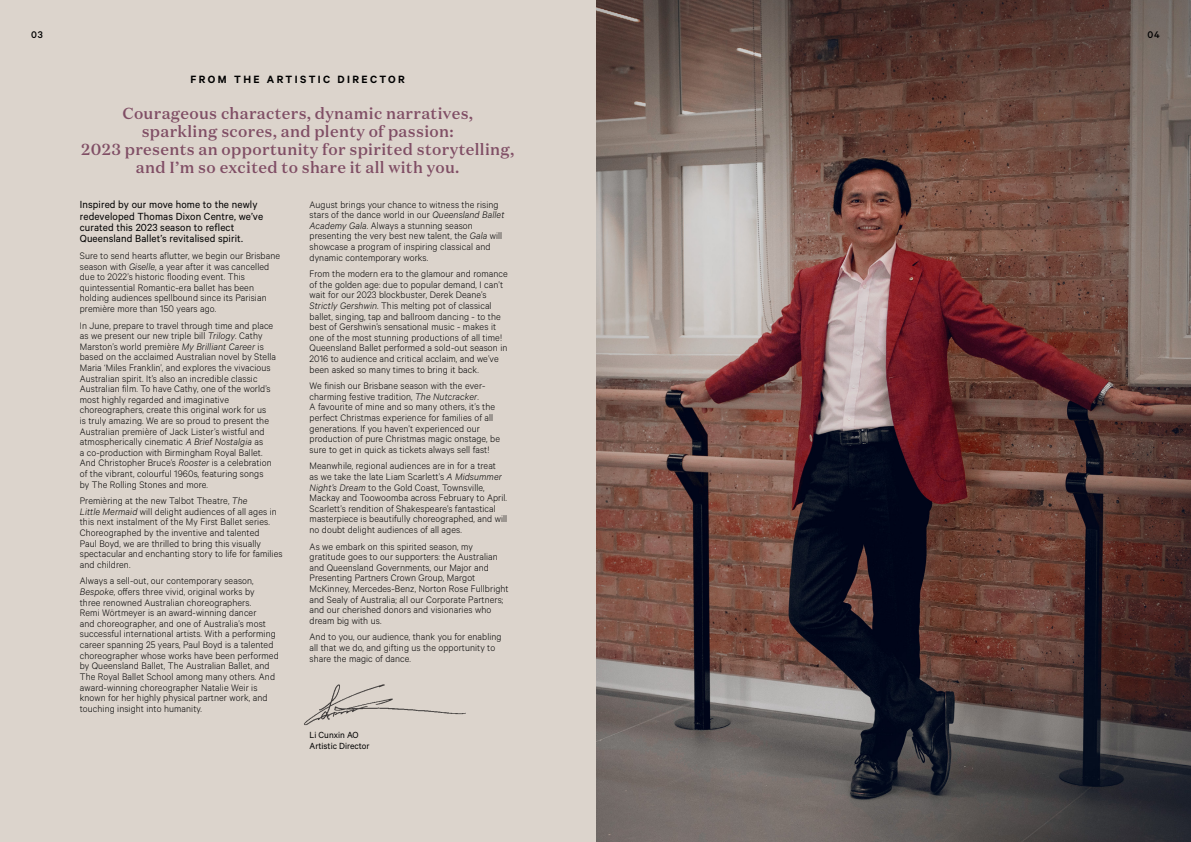
<style>
.page{position:relative;width:1191px;height:842px;background:#fff}
.page>*{position:absolute;margin:0;border:0;box-sizing:border-box;transform-origin:0 0}
.t1{font:500 16px/18px "Domaine Text";letter-spacing:.02em;color:#804e65;text-align:center}
.t2{font:600 11.9px "Calibre";letter-spacing:.2em;color:#000}
.t3{font:11.6px/11.4px "Calibre";letter-spacing:.01em;color:#000}
.t4{font:500 10.9px "Calibre";color:#000}
.t5{font:300 10.6px/10.6px "Calibre";letter-spacing:.01em;color:#000}
.t6{font:10px/11px "Calibre";color:#000}
.s1{font-style:italic}
</style>
<div class="page">
<img style="left:595px;top:0;width:596px;height:842px">
<div style="left:0;top:0;width:595px;height:842px;background:#dcd4cc"></div>
<img style="left:304px;top:684px;width:162px;height:42px">
<p class="t4" style="left:31px;top:29px;width:13px">03</p>
<p class="t4" style="left:1147px;top:29px;width:14px">04</p>
<p class="t2" style="left:191px;top:72px;width:216px">FROM THE ARTISTIC DIRECTOR</p>
<h1 class="t1" style="left:81px;top:104px;width:435px">Courageous characters, dynamic narratives,<br>sparkling scores, and plenty of passion:<br>2023 presents an opportunity for spirited storytelling, and I’m so excited to share it all with you.</h1>
<p class="t3" style="left:80px;top:198px;width:185px">Inspired by our move home to the newly redeveloped Thomas Dixon Centre, we’ve curated this 2023 season to reflect Queensland Ballet’s revitalised spirit.</p>
<p class="t5" style="left:80px;top:250px;width:202px">Sure to send hearts aflutter, we begin our Brisbane season with <span class="s1">Giselle</span>, a year after it was cancelled due to 2022’s historic flooding event. This quintessential Romantic-era ballet has been holding audiences spellbound since its Parisian première more than 150 years ago.</p>
<p class="t5" style="left:80px;top:320px;width:198px">In June, prepare to travel through time and place as we present our new triple bill <span class="s1">Trilogy</span>. Cathy Marston’s world première <span class="s1">My Brilliant Career</span> is based on the acclaimed Australian novel by Stella Maria ‘Miles Franklin’, and explores the vivacious Australian spirit. It’s also an incredible classic Australian film. To have Cathy, one of the world’s most highly regarded and imaginative choreographers, create this original work for us<br>is truly amazing. We are so proud to present the Australian première of Jack Lister’s wistful and atmospherically cinematic <span class="s1">A Brief Nostalgia</span> as<br>a co-production with Birmingham Royal Ballet.<br>And Christopher Bruce’s <span class="s1">Rooster</span> is a celebration of the vibrant, colourful 1960s, featuring songs<br>by The Rolling Stones and more.</p>
<p class="t5" style="left:80px;top:495px;width:204px">Premièring at the new Talbot Theatre, <span class="s1">The<br>Little Mermaid</span> will delight audiences of all ages in this next instalment of the My First Ballet series.<br>Choreographed by the inventive and talented<br>Paul Boyd, we are thrilled to bring this visually spectacular and enchanting story to life for families and children.</p>
<p class="t5" style="left:80px;top:575px;width:200px">Always a sell-out, our contemporary season, <span class="s1">Bespoke</span>, offers three vivid, original works by<br>three renowned Australian choreographers.<br>Remi Wörtmeyer is an award-winning dancer<br>and choreographer, and one of Australia’s most successful international artists. With a performing career spanning 25 years, Paul Boyd is a talented choreographer whose works have been performed by Queensland Ballet, The Australian Ballet, and The Royal Ballet School among many others. And award-winning choreographer Natalie Weir is known for her highly physical partner work, and touching insight into humanity.</p>
<p class="t5" style="left:309px;top:199px;width:196px">August brings your chance to witness the rising stars of the dance world in our <span class="s1">Queensland Ballet Academy Gala</span>. Always a stunning season presenting the very best new talent, the <span class="s1">Gala</span> will showcase a program of inspiring classical and dynamic contemporary works.</p>
<p class="t5" style="left:309px;top:268px;width:200px">From the modern era to the glamour and romance of the golden age: due to popular demand, I can’t wait for our 2023 blockbuster, Derek Deane’s <span class="s1">Strictly Gershwin</span>. This melting pot of classical ballet, singing, tap and ballroom dancing - to the best of Gershwin’s sensational music - makes it one of the most stunning productions of all time!<br>Queensland Ballet performed a sold-out season in 2016 to audience and critical acclaim, and we’ve been asked so many times to bring it back.</p>
<p class="t5" style="left:309px;top:380px;width:192px">We finish our Brisbane season with the ever&shy;charming festive tradition, <span class="s1">The Nutcracker</span>.<br>A favourite of mine and so many others, it’s the perfect Christmas experience for families of all generations. If you haven’t experienced our production of pure Christmas magic onstage, be sure to get in quick as tickets always sell fast!</p>
<p class="t5" style="left:309px;top:460px;width:199px">Meanwhile, regional audiences are in for a treat as we take the late Liam Scarlett’s <span class="s1">A Midsummer Night’s Dream</span> to the Gold Coast, Townsville, Mackay and Toowoomba across February to April.<br>Scarlett’s rendition of Shakespeare’s fantastical masterpiece is beautifully choreographed, and will no doubt delight audiences of all ages.</p>
<p class="t5" style="left:309px;top:541px;width:201px">As we embark on this spirited season, my gratitude goes to our supporters: the Australian and Queensland Governments, our Major and Presenting Partners Crown Group, Margot McKinney, Mercedes-Benz, Norton Rose Fullbright and Sealy of Australia; all our Corporate Partners; and our cherished donors and visionaries who dream big with us.</p>
<p class="t5" style="left:309px;top:631px;width:194px">And to you, our audience, thank you for enabling all that we do, and gifting us the opportunity to share the magic of dance.</p>
<p class="t6" style="left:309px;top:729px;width:62px">Li Cunxin AO<br>Artistic Director</p>
</div>
